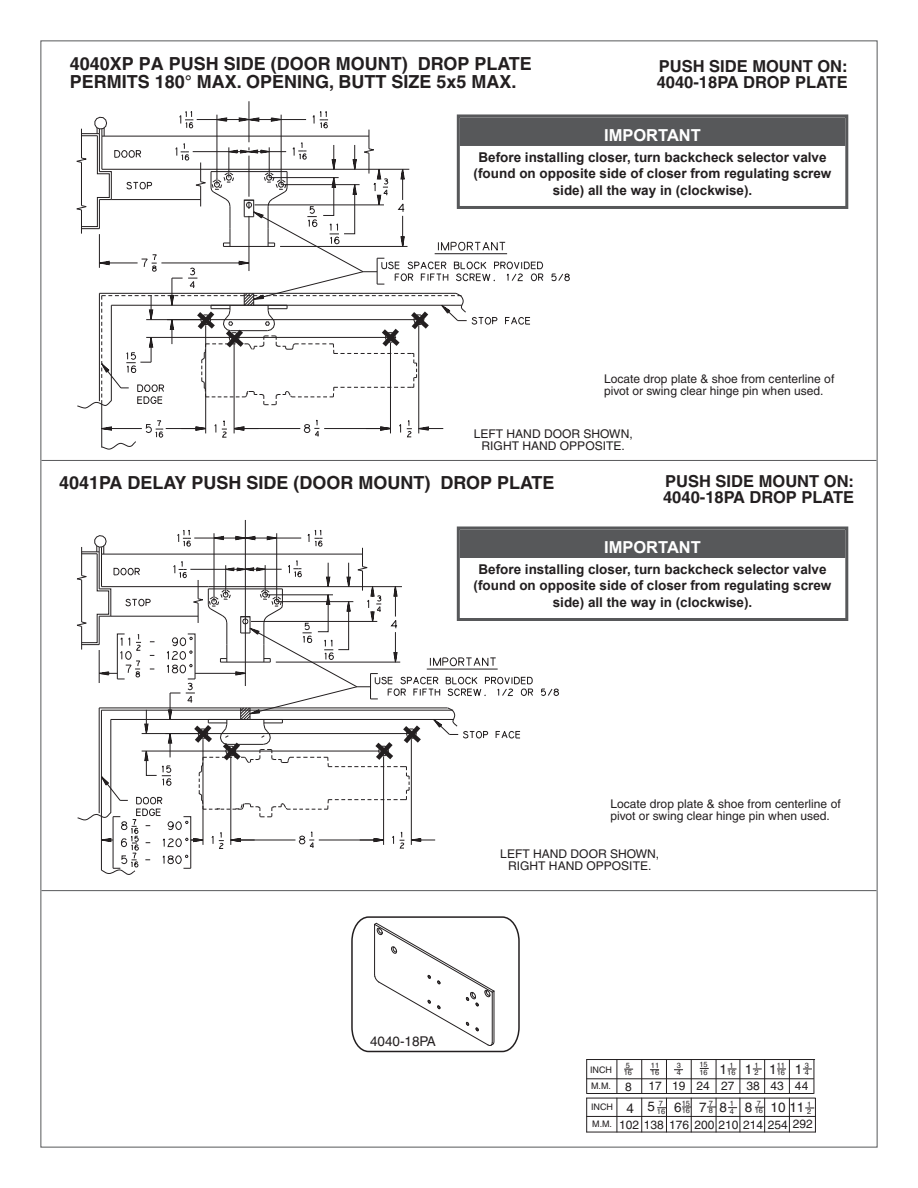
<style>
.page{position:relative;width:918px;height:1188px;background:#fff}
.page>*{position:absolute;margin:0;border:0;box-sizing:border-box;transform-origin:0 0}
.t1{font:700 18px/18px "Helvetica";color:#231f20}
.t2{font:700 16.5px/16.5px "Helvetica";color:#231f20}
.t3{font:700 16.5px "Arial";color:#fff}
.t4{font:700 13.5px/16.2px "Arial";color:#231f20;text-align:center}
.t5{font:13.5px "Helvetica";color:#231f20}
.t6{font:12px/12px "Helvetica";color:#231f20;text-align:center}
.t7{font:9px "Helvetica";color:#231f20}
.t8{font:7.5px/7.5px "Helvetica";color:#231f20}
.s1{font-size:13.5px}
</style>
<div class="page">
<svg style="left:541px;top:688px;width:18px;height:8px"></svg>
<hr style="left:245px;top:520px;width:1px;height:101px;background:#231f20">
<hr style="left:101px;top:404px;width:1px;height:44px;background:#231f20">
<svg style="left:551px;top:273px;width:19px;height:9px"></svg>
<hr style="left:249px;top:101px;width:1px;height:41px;background:#231f20">
<hr style="left:234px;top:343px;width:1px;height:90px;background:#231f20">
<hr style="left:390px;top:343px;width:1px;height:90px;background:#231f20">
<hr style="left:418px;top:325px;width:1px;height:108px;background:#231f20">
<hr style="left:205px;top:325px;width:1px;height:108px;background:#231f20">
<svg style="left:407px;top:419px;width:36px;height:19px"></svg>
<svg style="left:101px;top:418px;width:300px;height:32px"></svg>
<svg style="left:351px;top:916px;width:169px;height:137px"></svg>
<svg style="left:76px;top:110px;width:468px;height:299px"></svg>
<svg style="left:76px;top:528px;width:458px;height:347px"></svg>
<svg style="left:586px;top:1059px;width:230px;height:74px"></svg>
<hr style="left:41px;top:460px;width:836px;height:1px;background:#57585a">
<hr style="left:41px;top:890px;width:836px;height:1px;background:#57585a">
<div style="left:458px;top:116px;width:389px;height:91px;background:#fff"></div>
<div style="left:460px;top:117px;width:385px;height:29px;background:#57585a"></div>
<div style="left:457px;top:114px;width:391px;height:95px;border:3px solid #57585a"></div>
<div style="left:458px;top:528px;width:389px;height:92px;background:#fff"></div>
<div style="left:460px;top:530px;width:385px;height:28px;background:#57585a"></div>
<div style="left:457px;top:526px;width:391px;height:95px;border:3px solid #57585a"></div>
<h1 class="t1" style="left:70px;top:54px;width:464px">4040XP PA PUSH SIDE (DOOR MOUNT) DROP PLATE<br>PERMITS 180° MAX. OPENING, BUTT SIZE 5x5 MAX.</h1>
<h2 class="t2" style="left:657px;top:57px;width:192px">PUSH SIDE MOUNT ON:<br>4040-18PA DROP PLATE</h2>
<h2 class="t3" style="left:604px;top:124px;width:98px">important</h2>
<p class="t4" style="left:474px;top:150px;width:359px">Before installing closer, turn backcheck selector valve (found on opposite side of closer from regulating screw side) all the way in (clockwise).</p>
<p class="t6" style="left:604px;top:373px;width:232px;text-align:left">Locate drop plate &amp; shoe from centerline of pivot or swing clear hinge pin when used.</p>
<p class="t6" style="left:474px;top:428px;width:160px">LEFT HAND DOOR SHOWN,<br>RIGHT HAND OPPOSITE.</p>
<h1 class="t1" style="left:59px;top:474px;width:497px">4041PA DELAY PUSH SIDE (DOOR MOUNT) DROP PLATE</h1>
<h2 class="t2" style="left:663px;top:472px;width:192px">PUSH SIDE MOUNT ON:<br>4040-18PA DROP PLATE</h2>
<h2 class="t3" style="left:604px;top:536px;width:98px">important</h2>
<p class="t4" style="left:474px;top:562px;width:359px">Before installing closer, turn backcheck selector valve (found on opposite side of closer from regulating screw side) all the way in (clockwise).</p>
<p class="t6" style="left:610px;top:798px;width:232px;text-align:left">Locate drop plate &amp; shoe from centerline of pivot or swing clear hinge pin when used.</p>
<p class="t6" style="left:500px;top:848px;width:160px">LEFT HAND DOOR SHOWN,<br>RIGHT HAND OPPOSITE.</p>
<p class="t5" style="left:370px;top:1033px;width:67px">4040-18PA</p>
<p class="t8" style="left:699px;top:1061px;width:10px">15<br>16</p>
<p class="t6" style="left:697px;top:1080px;width:15px">24</p>
<p class="t8" style="left:727px;top:1061px;width:10px">1<br>16</p>
<p class="t6" style="left:721px;top:1080px;width:15px">27</p>
<p class="t5" style="left:745px;top:1062px;width:9px">1</p>
<p class="t8" style="left:755px;top:1061px;width:6px">1<br>2</p>
<p class="t6" style="left:746px;top:1080px;width:15px">38</p>
<p class="t5" style="left:769px;top:1062px;width:9px">1</p>
<p class="t8" style="left:777px;top:1061px;width:10px">11<br>16</p>
<p class="t6" style="left:771px;top:1080px;width:15px">43</p>
<p class="t5" style="left:795px;top:1062px;width:9px">1</p>
<p class="t8" style="left:805px;top:1061px;width:6px">3</p>
<p class="t8" style="left:651px;top:1061px;width:10px">11<br>16</p>
<p class="t8" style="left:677px;top:1061px;width:6px">3<br>4</p>
<p class="t8" style="left:624px;top:1061px;width:10px">5<br>16</p>
<p class="t5" style="left:720px;top:1062px;width:9px">1</p>
<p class="t8" style="left:805px;top:1069px;width:6px">4</p>
<p class="t7" style="left:590px;top:1064px;width:24px">INCH</p>
<p class="t7" style="left:591px;top:1102px;width:24px">INCH</p>
<p class="t6" style="left:625px;top:1080px;width:8px">8</p>
<p class="t6" style="left:649px;top:1080px;width:38px">17 19</p>
<p class="t6" style="left:795px;top:1080px;width:15px">44</p>
<p class="t6" style="left:619px;top:1118px;width:195px">102 138 176 200 210 214 254 292</p>
<p class="t7" style="left:591px;top:1081px;width:21px">M.M.</p>
<p class="t7" style="left:592px;top:1119px;width:21px">M.M.</p>
<p class="t8" style="left:657px;top:1107px;width:26px">16 <sup>6</sup></p>
<p class="t8" style="left:682px;top:1099px;width:10px">15<br>16</p>
<p class="t5" style="left:720px;top:1100px;width:9px">8</p>
<p class="t8" style="left:730px;top:1100px;width:57px;line-height:7.1px">1<br>4 <span class="s1">8</span> 16 <sup>10</sup></p>
<p class="t5" style="left:699px;top:1100px;width:9px">7</p>
<p class="t8" style="left:709px;top:1099px;width:6px">7<br>8</p>
<p class="t5" style="left:789px;top:1099px;width:23px">11 <sup>1</sup></p>
<p class="t8" style="left:757px;top:1099px;width:6px">7</p>
<p class="t5" style="left:648px;top:1099px;width:17px">5 <sup>7</sup></p>
<p class="t5" style="left:626px;top:1100px;width:9px">4</p>
<p class="t8" style="left:807px;top:1108px;width:6px">2</p>
</div>
